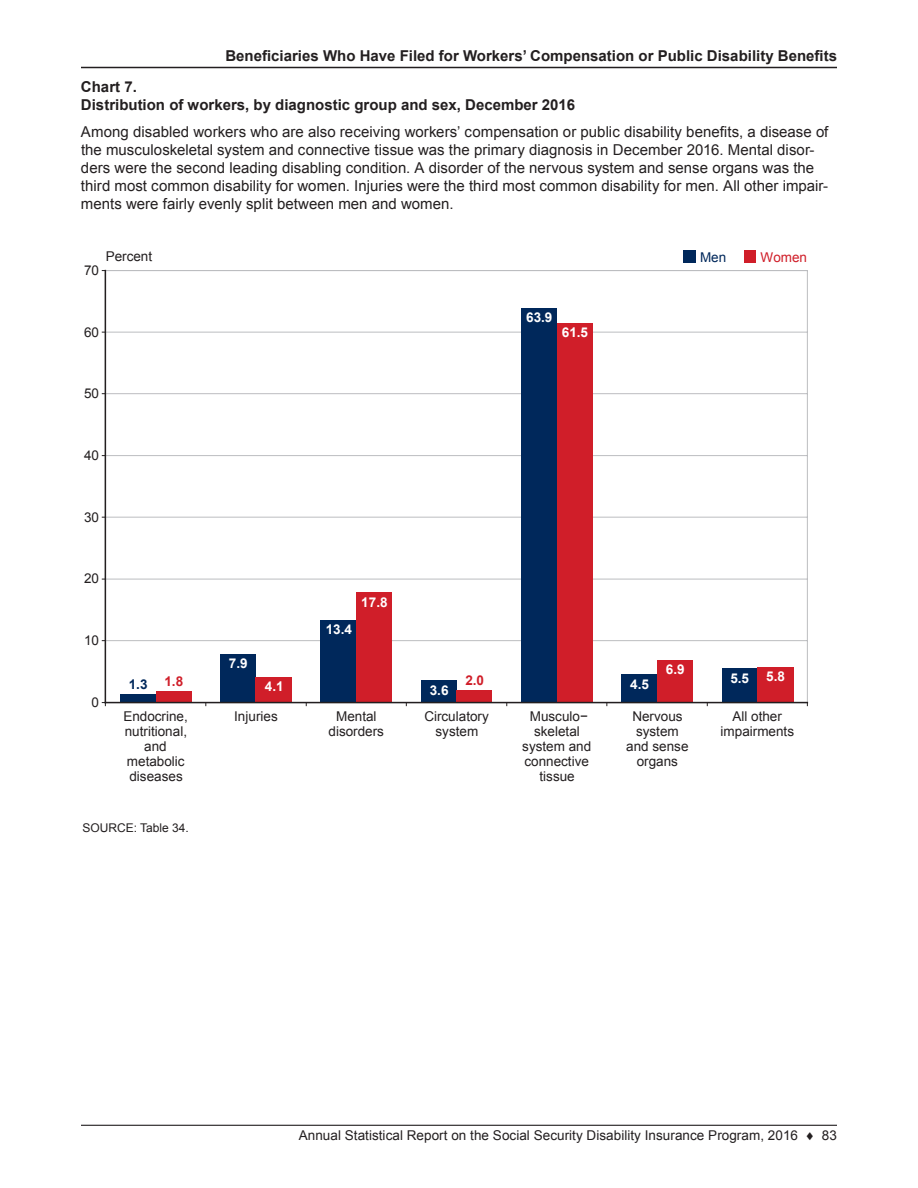
<style>
.page{position:relative;width:918px;height:1188px;background:#fff}
.page>*{position:absolute;margin:0;border:0;box-sizing:border-box;transform-origin:0 0}
.t1{font:15px/18px "Arial";letter-spacing:.005em;color:#231f20}
.t2{font:700 15px/18px "Arial";color:#231f20}
.t3{font:13.5px/15px "Arial";color:#231f20;text-align:center}
.t4{font:700 13.5px "Arial";color:#fff}
.t5{font:700 13.5px "Arial";color:#d01e29}
.t6{font:13.5px "Arial";color:#d01e29}
.t7{font:700 13.5px "Arial";color:#00285b}
.t8{font:13.5px "Arial";color:#00285b}
.t9{font:12px "Arial";color:#231f20}
</style>
<div class="page">
<hr style="left:81px;top:67px;width:756px;height:1px;background:#231f20">
<hr style="left:81px;top:1125px;width:756px;height:1px;background:#231f20">
<hr style="left:105px;top:332px;width:703px;height:1px;background:#bcbdc0">
<hr style="left:105px;top:393px;width:703px;height:1px;background:#bcbdc0">
<hr style="left:105px;top:455px;width:703px;height:1px;background:#bcbdc0">
<hr style="left:105px;top:517px;width:703px;height:1px;background:#bcbdc0">
<hr style="left:105px;top:579px;width:703px;height:1px;background:#bcbdc0">
<hr style="left:105px;top:640px;width:703px;height:1px;background:#bcbdc0">
<hr style="left:807px;top:270px;width:1px;height:433px;background:#bcbdc0">
<hr style="left:105px;top:270px;width:703px;height:1px;background:#bcbdc0">
<div style="left:120px;top:694px;width:36px;height:9px;background:#00285b"></div>
<div style="left:156px;top:691px;width:35px;height:12px;background:#d01e29"></div>
<div style="left:220px;top:654px;width:36px;height:49px;background:#00285b"></div>
<div style="left:256px;top:677px;width:36px;height:26px;background:#d01e29"></div>
<div style="left:320px;top:620px;width:36px;height:83px;background:#00285b"></div>
<div style="left:356px;top:592px;width:36px;height:111px;background:#d01e29"></div>
<div style="left:421px;top:680px;width:35px;height:23px;background:#00285b"></div>
<div style="left:456px;top:690px;width:36px;height:13px;background:#d01e29"></div>
<div style="left:521px;top:308px;width:36px;height:395px;background:#00285b"></div>
<div style="left:557px;top:323px;width:35px;height:380px;background:#d01e29"></div>
<div style="left:621px;top:674px;width:36px;height:29px;background:#00285b"></div>
<div style="left:657px;top:660px;width:36px;height:43px;background:#d01e29"></div>
<div style="left:722px;top:668px;width:35px;height:35px;background:#00285b"></div>
<div style="left:757px;top:667px;width:36px;height:36px;background:#d01e29"></div>
<hr style="left:105px;top:702px;width:703px;height:1px;background:#231f20">
<hr style="left:105px;top:270px;width:1px;height:433px;background:#231f20">
<div style="left:684px;top:251px;width:12px;height:12px;background:#00285b"></div>
<div style="left:744px;top:251px;width:12px;height:12px;background:#d01e29"></div>
<p class="t2" style="left:225px;top:48px;width:613px">Beneficiaries Who Have Filed for Workers’ Compensation or Public Disability Benefits</p>
<p class="t2" style="left:81px;top:78px;width:496px">Chart 7.<br>Distribution of workers, by diagnostic group and sex, December 2016</p>
<p class="t1" style="left:81px;top:123px;width:749px">Among disabled workers who are also receiving workers’ compensation or public disability benefits, a disease of the musculoskeletal system and connective tissue was the primary diagnosis in December 2016. Mental disor&shy;ders were the second leading disabling condition. A disorder of the nervous system and sense organs was the third most common disability for women. Injuries were the third most common disability for men. All other impair&shy;ments were fairly evenly split between men and women.</p>
<p class="t3" style="left:84px;top:263px;width:17px">70</p>
<p class="t3" style="left:106px;top:249px;width:48px">Percent</p>
<p class="t3" style="left:84px;top:325px;width:17px">60</p>
<p class="t3" style="left:84px;top:386px;width:17px">50</p>
<p class="t4" style="left:526px;top:309px;width:28px">63.9</p>
<p class="t4" style="left:562px;top:323px;width:28px">61.5</p>
<p class="t8" style="left:700px;top:248px;width:28px">Men</p>
<p class="t6" style="left:761px;top:248px;width:48px">Women</p>
<p class="t3" style="left:84px;top:448px;width:17px">40</p>
<p class="t3" style="left:84px;top:510px;width:17px">30</p>
<p class="t3" style="left:84px;top:571px;width:17px">20</p>
<p class="t3" style="left:84px;top:633px;width:17px">10</p>
<p class="t3" style="left:92px;top:695px;width:9px">0</p>
<p class="t7" style="left:129px;top:676px;width:20px">1.3</p>
<p class="t5" style="left:164px;top:672px;width:20px">1.8</p>
<p class="t4" style="left:229px;top:654px;width:20px">7.9</p>
<p class="t4" style="left:265px;top:678px;width:20px">4.1</p>
<p class="t4" style="left:326px;top:620px;width:28px">13.4</p>
<p class="t4" style="left:361px;top:593px;width:28px">17.8</p>
<p class="t4" style="left:430px;top:681px;width:20px">3.6</p>
<p class="t5" style="left:465px;top:671px;width:20px">2.0</p>
<p class="t4" style="left:630px;top:675px;width:20px">4.5</p>
<p class="t4" style="left:666px;top:660px;width:20px">6.9</p>
<p class="t4" style="left:730px;top:669px;width:20px">5.5</p>
<p class="t4" style="left:766px;top:667px;width:20px">5.8</p>
<p class="t3" style="left:123px;top:709px;width:66px">Endocrine, nutritional, and metabolic diseases</p>
<p class="t3" style="left:234px;top:709px;width:45px">Injuries</p>
<p class="t3" style="left:329px;top:709px;width:57px">Mental disorders</p>
<p class="t3" style="left:424px;top:709px;width:66px">Circulatory system</p>
<p class="t3" style="left:522px;top:709px;width:71px">Musculo− skeletal system and connective tissue</p>
<p class="t3" style="left:626px;top:709px;width:64px">Nervous system and sense organs</p>
<p class="t3" style="left:721px;top:709px;width:75px">All other impairments</p>
<p class="t9" style="left:82px;top:820px;width:108px">SOURCE: Table 34.</p>
<p class="t3" style="left:299px;top:1128px;width:540px">Annual Statistical Report on the Social Security Disability Insurance Program, 2016 ♦ 83</p>
</div>
